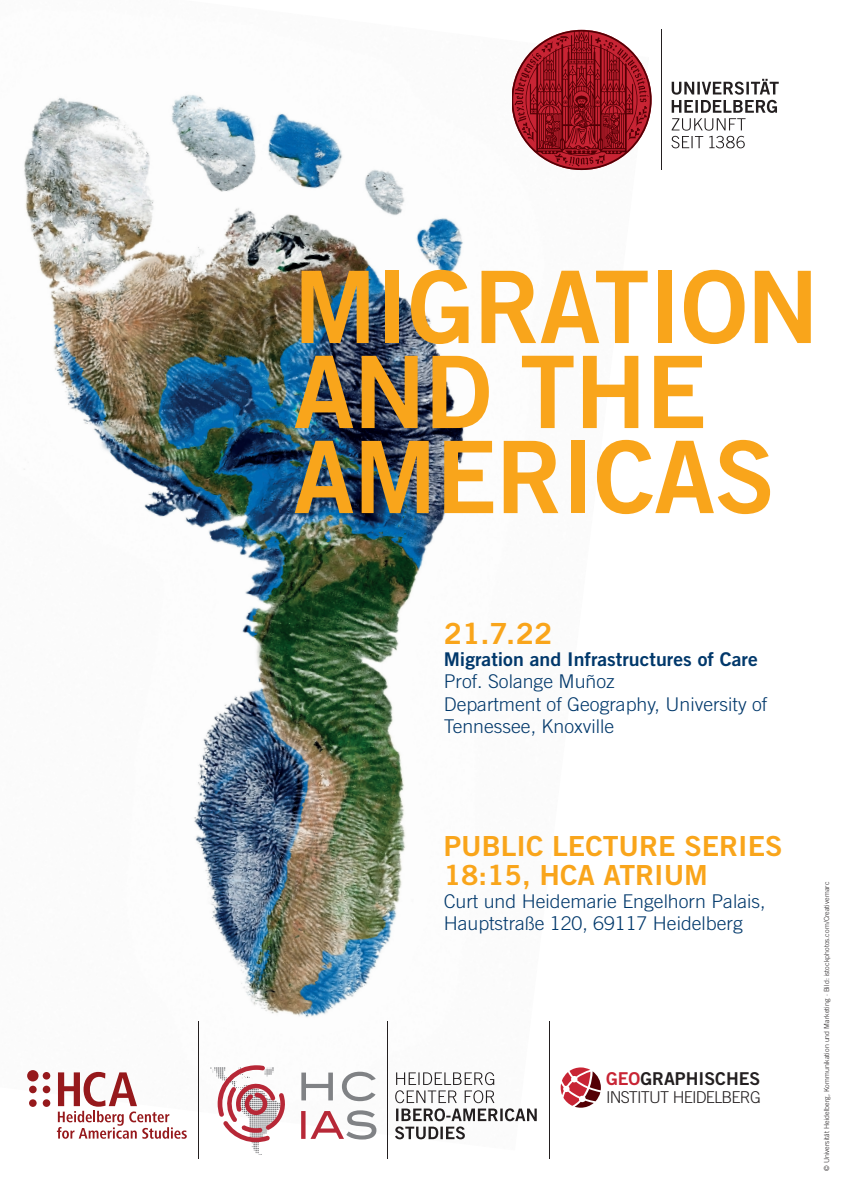
<style>
.page{position:relative;width:842px;height:1191px;background:#fff}
.page>*{position:absolute;margin:0;border:0;box-sizing:border-box;transform-origin:0 0}
.t1{font:100px/85px "Trade Gothic LT Std Bd 2";letter-spacing:-.01em;color:#f9a51b}
.t2{font:29.1px "Trade Gothic LT Std Bd 2";color:#f9a51b}
.t3{font:27.7px/29.1px "Trade Gothic LT Std Bd 2";color:#f9a51b}
.t4{font:300 18.9px/22.3px "Trade Gothic LT Std";color:#01386b}
.t5{font:18.9px "Trade Gothic LT Std Bd 2";color:#01386b}
.t6{font:17.7px "Trade Gothic LT Std Bd 2";color:#231f20}
.t7{font:300 16.3px "Trade Gothic LT Std";letter-spacing:-.05em;color:#231f20}
.t8{font:300 7px "Trade Gothic LT Std";letter-spacing:.01em;color:#231f20}
.s1{color:#c82434}
</style>
<div class="page">
<img style="left:24px;top:29px;width:562px;height:1111px">
<svg style="left:57px;top:1071px;width:130px;height:67px"></svg>
<div style="left:29px;top:1085px;width:8px;height:8px;background:#96191c;border-radius:50%"></div>
<div style="left:27px;top:1070px;width:12px;height:11px;background:#96191c;border-radius:50%"></div>
<div style="left:29px;top:1099px;width:8px;height:7px;background:#96191c;border-radius:50%"></div>
<div style="left:43px;top:1085px;width:7px;height:8px;background:#96191c;border-radius:50%"></div>
<div style="left:43px;top:1072px;width:7px;height:7px;background:#96191c;border-radius:50%"></div>
<div style="left:43px;top:1099px;width:7px;height:7px;background:#96191c;border-radius:50%"></div>
<svg style="left:301px;top:1110px;width:75px;height:29px"></svg>
<svg style="left:301px;top:1071px;width:75px;height:30px"></svg>
<svg style="left:210px;top:1065px;width:75px;height:90px"></svg>
<svg style="left:395px;top:1072px;width:142px;height:67px"></svg>
<hr style="left:387px;top:1021px;width:1px;height:138px;background:#231f20">
<svg style="left:561px;top:1067px;width:40px;height:40px"></svg>
<hr style="left:549px;top:1021px;width:1px;height:138px;background:#231f20">
<hr style="left:198px;top:1021px;width:1px;height:138px;background:#231f20">
<hr style="left:661px;top:30px;width:1px;height:140px;background:#231f20">
<svg style="left:671px;top:79px;width:108px;height:69px"></svg>
<svg style="left:512px;top:30px;width:140px;height:140px"></svg>
<h1 class="t1" style="left:293px;top:263px;width:527px">MIGRATION<br>AND THE<br>AMERICAS</h1>
<h2 class="t2" style="left:444px;top:615px;width:110px">21.7.22</h2>
<p class="t5" style="left:444px;top:647px;width:316px">Migration and Infrastructures of Care</p>
<p class="t4" style="left:444px;top:670px;width:325px">Prof. Solange Muñoz<br>Department of Geography, University of<br>Tennessee, Knoxville</p>
<h3 class="t3" style="left:444px;top:831px;width:340px">PUBLIC LECTURE SERIES<br>18:15, HCA ATRIUM</h3>
<p class="t4" style="left:444px;top:889px;width:323px">Curt und Heidemarie Engelhorn Palais,<br>Hauptstraße 120, 69117 Heidelberg</p>
<p class="t6" style="left:606px;top:1068px;width:156px"><span class="s1">GEO</span>GRAPHISCHES</p>
<p class="t7" style="left:606px;top:1087px;width:156px">INSTITUT HEIDELBERG</p>
<p class="t8" style="left:823px;top:1171px;width:291px;rotate:-90deg">© Universität Heidelberg, Kommunikation und Marketing · Bild: istockphotos.com/Creativemarc</p>
</div>
